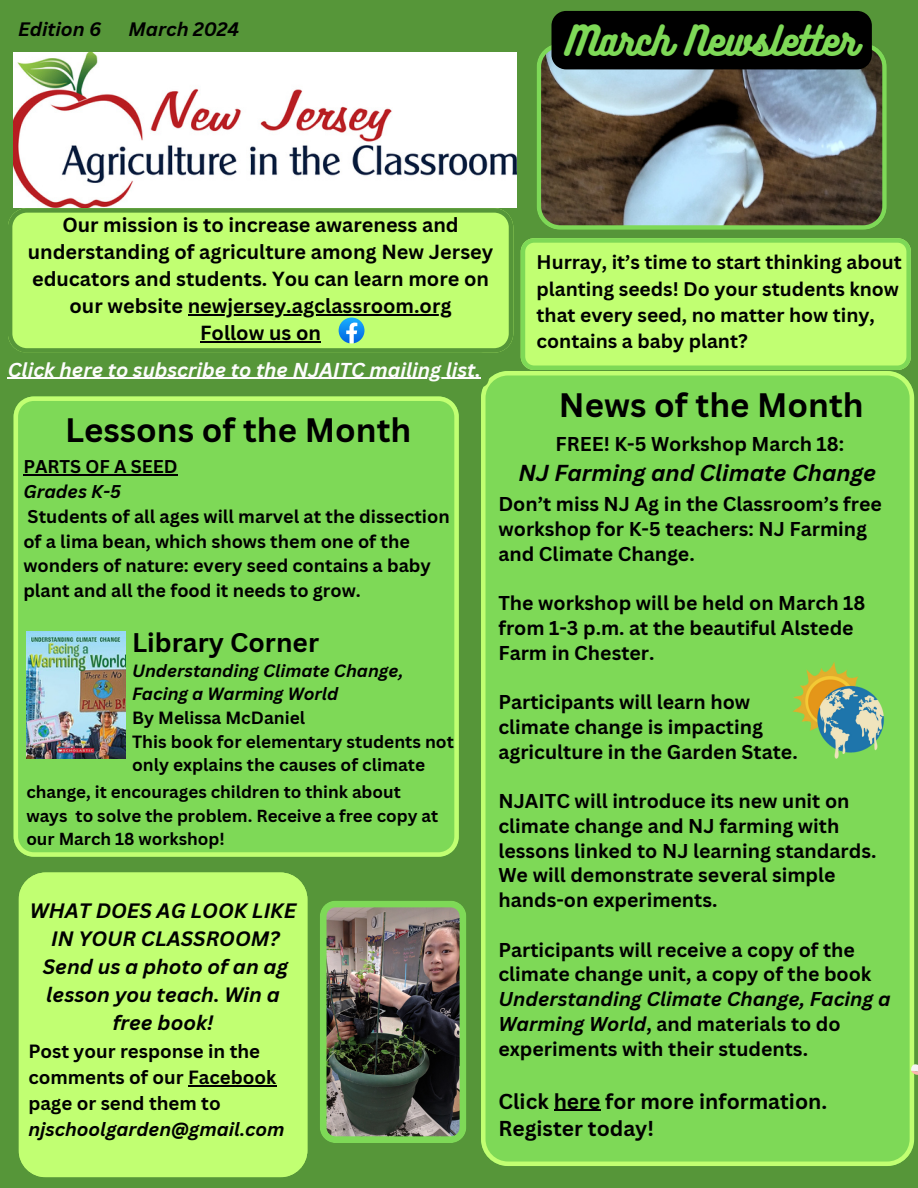
<style>
.page{position:relative;width:918px;height:1188px;background:#569639}
.page>*{position:absolute;margin:0;border:0;box-sizing:border-box;transform-origin:0 0}
.t1{font:36.6px "Bukhari Script";color:#7ed957}
.t2{font:700 33px "Canva Sans";color:#000}
.t3{font:700 26.25px "Canva Sans";color:#000}
.t4{font:italic 700 22.5px "Canva Sans";color:#000}
.t5{font:700 21px/27px "Canva Sans";color:#000}
.t6{font:italic 700 20.25px/28.2px "Canva Sans";color:#000;text-align:center}
.t7{font:700 19.95px/27px "Canva Sans";color:#000;text-align:center}
.t8{font:italic 700 19.65px "Canva Sans";color:#fdfdfd}
.t9{font:700 19.5px/24.8px "Canva Sans";color:#000}
.t10{font:700 19.2px/26.4px "Canva Sans";color:#000}
.t11{font:italic 700 18.9px "Canva Sans";color:#000}
.t12{font:700 18.6px/25.8px "Canva Sans";color:#000}
.t13{font:italic 700 18.6px "Canva Sans";color:#000}
.t14{font:700 18px/24.8px "Canva Sans";color:#000}
.t15{font:italic 700 18px "Canva Sans";color:#000}
.t16{font:700 17.25px/23.7px "Canva Sans";color:#000}
.t17{font:italic 700 17.25px/23.7px "Canva Sans";color:#000}
.t18{font:700 16.95px/23.4px "Canva Sans";color:#000}
.s1{font-style:italic}
</style>
<div class="page">
<div style="left:481px;top:371px;width:433px;height:795px;background:#7ed957"></div>
<img style="left:14px;top:53px;width:502px;height:155px">
<svg style="left:911px;top:1060px;width:7px;height:94px"></svg>
<svg style="left:8px;top:208px;width:505px;height:145px;background:#b7f56c"></svg>
<svg style="left:339px;top:318px;width:25px;height:25px"></svg>
<div style="left:14px;top:396px;width:445px;height:461px;background:#7ed957"></div>
<svg style="left:537px;top:43px;width:349px;height:187px;background:#76807a"></svg>
<svg style="left:521px;top:238px;width:390px;height:132px;background:#bbfb6f"></svg>
<img style="left:26px;top:632px;width:99px;height:127px">
<img style="left:320px;top:901px;width:146px;height:242px">
<div style="left:19px;top:873px;width:288px;height:304px;background:#c1ff72"></div>
<img style="left:791px;top:662px;width:96px;height:96px">
<hr style="left:188px;top:314px;width:264px;height:1px;background:#000">
<hr style="left:200px;top:341px;width:121px;height:1px;background:#000">
<div style="left:552px;top:11px;width:320px;height:58px;background:#000"></div>
<svg style="left:7px;top:371px;width:482px;height:16px"></svg>
<hr style="left:8px;top:378px;width:473px;height:1px;background:#fdfdfd">
<hr style="left:23px;top:475px;width:155px;height:1px;background:#000">
<hr style="left:188px;top:1085px;width:88px;height:1px;background:#000">
<hr style="left:554px;top:1110px;width:46px;height:1px;background:#000">
<h3 class="t11" style="left:18px;top:16px;width:85px">Edition 6</h3>
<h3 class="t11" style="left:128px;top:16px;width:112px">March 2024</h3>
<h3 class="t1" style="left:566px;top:17px;width:293px">March Newsletter</h3>
<h3 class="t7" style="left:28px;top:211px;width:467px">Our mission is to increase awareness and understanding of agriculture among New Jersey educators and students. You can learn more on our website newjersey.agclassroom.org</h3>
<p class="t7" style="left:200px;top:319px;width:122px">Follow us on</p>
<h3 class="t8" style="left:8px;top:356px;width:474px">Click here to subscribe to the NJAITC mailing list.</h3>
<h3 class="t10" style="left:537px;top:248px;width:367px">Hurray, it’s time to start thinking about planting seeds! Do your students know that every seed, no matter how tiny, contains a baby plant?</h3>
<p class="t2" style="left:65px;top:407px;width:348px">Lessons of the Month</p>
<h3 class="t14" style="left:23px;top:454px;width:156px">PARTS OF A SEED</h3>
<h3 class="t15" style="left:23px;top:479px;width:99px">Grades K-5</h3>
<h3 class="t14" style="left:23px;top:504px;width:428px">Students of all ages will marvel at the dissection of a lima bean, which shows them one of the wonders of nature: every seed contains a baby plant and all the food it needs to grow.</h3>
<h3 class="t3" style="left:132px;top:624px;width:189px">Library Corner</h3>
<p class="t17" style="left:132px;top:658px;width:273px">Understanding Climate Change,<br>Facing a Warming World</p>
<p class="t16" style="left:132px;top:706px;width:175px">By Melissa McDaniel</p>
<p class="t16" style="left:132px;top:729px;width:323px">This book for elementary students not only explains the causes of climate</p>
<p class="t18" style="left:26px;top:780px;width:413px">change, it encourages children to think about ways to solve the problem. Receive a free copy at</p>
<p class="t18" style="left:26px;top:827px;width:200px">our March 18 workshop!</p>
<p class="t6" style="left:30px;top:896px;width:268px">WHAT DOES AG LOOK LIKE<br>IN YOUR CLASSROOM?<br>Send us a photo of an ag lesson you teach. Win a free book!</p>
<p class="t12" style="left:28px;top:1038px;width:249px">Post your response in the comments of our Facebook page or send them to</p>
<p class="t13" style="left:28px;top:1116px;width:258px">njschoolgarden@gmail.com</p>
<h1 class="t2" style="left:559px;top:382px;width:306px">News of the Month</h1>
<h3 class="t9" style="left:556px;top:431px;width:290px">FREE! K-5 Workshop March 18:</h3>
<h3 class="t4" style="left:519px;top:457px;width:359px">NJ Farming and Climate Change</h3>
<p class="t9" style="left:498px;top:491px;width:385px">Don’t miss NJ Ag in the Classroom’s free workshop for K-5 teachers: NJ Farming and Climate Change.</p>
<p class="t9" style="left:498px;top:590px;width:368px">The workshop will be held on March 18 from 1-3 p.m. at the beautiful Alstede<br>Farm in Chester.</p>
<p class="t9" style="left:498px;top:689px;width:301px">Participants will learn how climate change is impacting agriculture in the Garden State.</p>
<p class="t9" style="left:498px;top:788px;width:379px">NJAITC will introduce its new unit on climate change and NJ farming with lessons linked to NJ learning standards.<br>We will demonstrate several simple hands-on experiments.</p>
<p class="t9" style="left:498px;top:937px;width:394px">Participants will receive a copy of the climate change unit, a copy of the book <span class="s1">Understanding Climate Change, Facing a Warming World</span>, and materials to do experiments with their students.</p>
<h1 class="t5" style="left:498px;top:1087px;width:330px">Click here for more information.<br>Register today!</h1>
</div>
